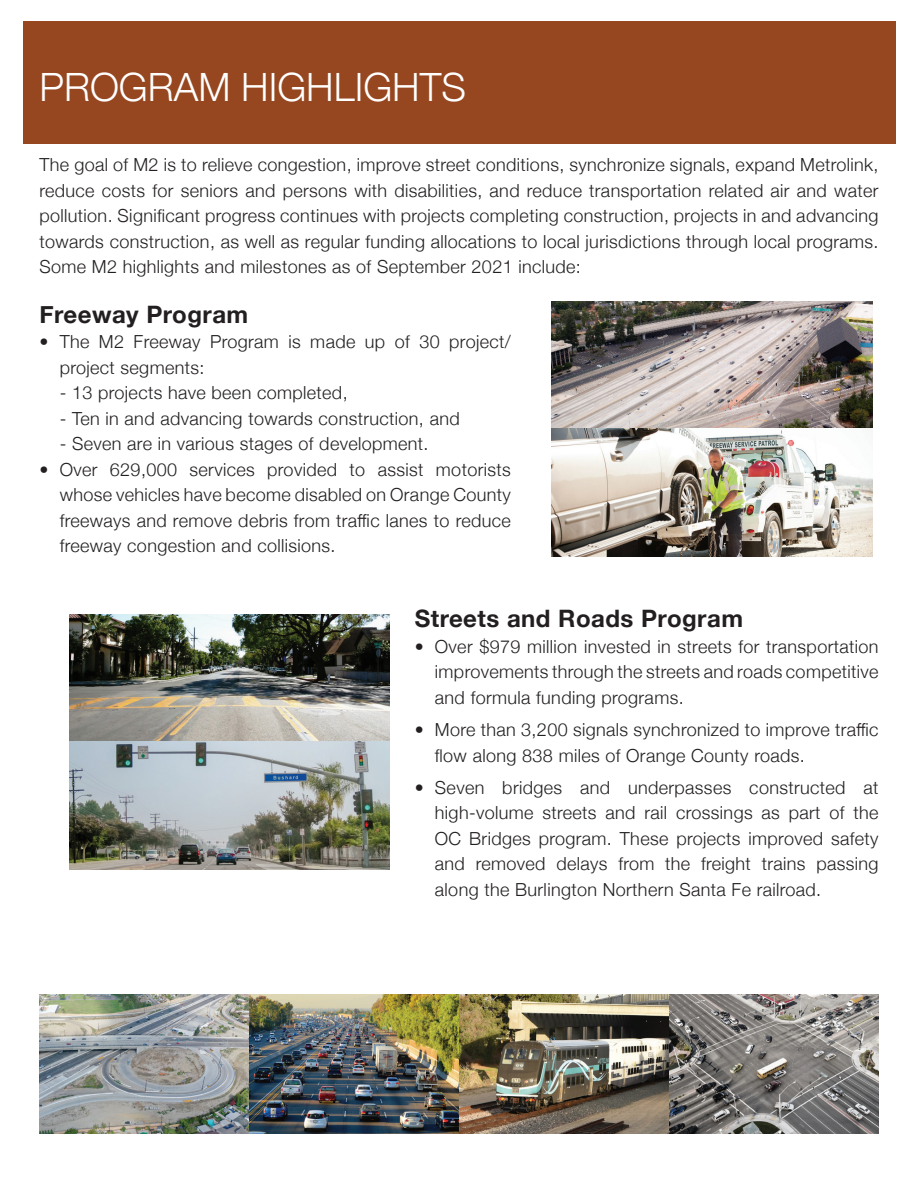
<style>
.page{position:relative;width:918px;height:1188px;background:#fff}
.page>*{position:absolute;margin:0;border:0;box-sizing:border-box;transform-origin:0 0}
.t1{font:300 39px "Helvetica Neue";color:#fff}
.t2{font:700 24px "Helvetica Neue";letter-spacing:.02em;color:#231f20}
.t3{font:300 18px/25.5px "Helvetica Neue";letter-spacing:.02em;color:#231f20;text-align:justify}
</style>
<div class="page">
<div style="left:23px;top:21px;width:872px;height:122px;background:#964720"></div>
<img style="left:552px;top:302px;width:320px;height:255px">
<img style="left:69px;top:615px;width:321px;height:254px">
<img style="left:39px;top:994px;width:840px;height:140px">
<h1 class="t1" style="left:39px;top:56px;width:428px">PROGRAM HIGHLIGHTS</h1>
<p class="t3" style="left:39px;top:151px;width:841px">The goal of M2 is to relieve congestion, improve street conditions, synchronize signals, expand Metrolink, reduce costs for seniors and persons with disabilities, and reduce transportation related air and water pollution. Significant progress continues with projects completing construction, projects in and advancing towards construction, as well as regular funding allocations to local jurisdictions through local programs.<br>Some M2 highlights and milestones as of September 2021 include:</p>
<h2 class="t2" style="left:39px;top:295px;width:210px">Freeway Program</h2>
<p class="t3" style="left:60px;top:328px;width:453px;text-indent:-20px">• The M2 Freeway Program is made up of 30 project/ project segments:</p>
<p class="t3" style="left:60px;top:379px;width:289px">- 13 projects have been completed,</p>
<p class="t3" style="left:60px;top:404px;width:402px">- Ten in and advancing towards construction, and</p>
<p class="t3" style="left:60px;top:430px;width:370px">- Seven are in various stages of development.</p>
<p class="t3" style="left:60px;top:456px;width:453px;text-indent:-20px">• Over 629,000 services provided to assist motorists whose vehicles have become disabled on Orange County freeways and remove debris from traffic lanes to reduce freeway congestion and collisions.</p>
<h2 class="t2" style="left:415px;top:600px;width:330px">Streets and Roads Program</h2>
<p class="t3" style="left:435px;top:633px;width:445px;text-indent:-20px">• Over $979 million invested in streets for transportation improvements through the streets and roads competitive and formula funding programs.</p>
<p class="t3" style="left:435px;top:716px;width:445px;text-indent:-20px">• More than 3,200 signals synchronized to improve traffic flow along 838 miles of Orange County roads.</p>
<p class="t3" style="left:435px;top:774px;width:445px;text-indent:-20px">• Seven bridges and underpasses constructed at high-volume streets and rail crossings as part of the OC Bridges program. These projects improved safety and removed delays from the freight trains passing along the Burlington Northern Santa Fe railroad.</p>
</div>
